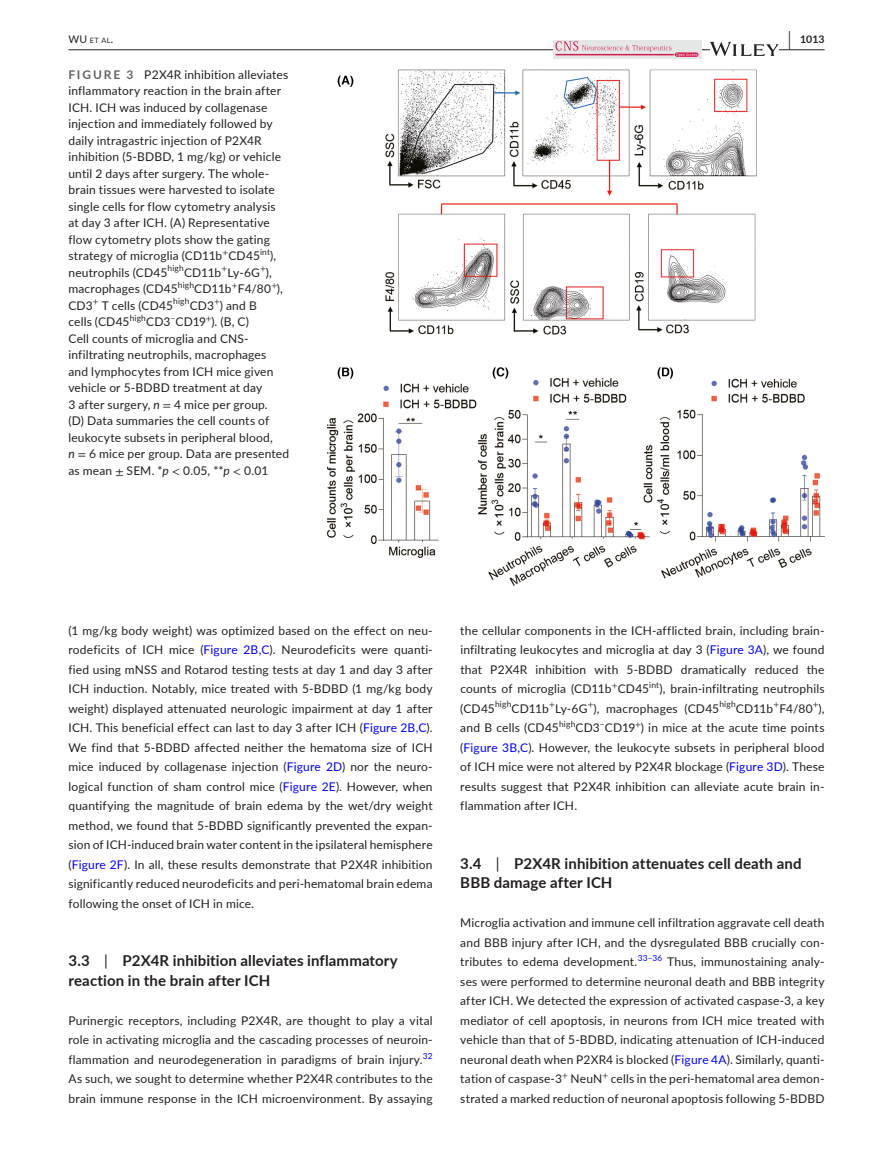
<style>
.page{position:relative;width:893px;height:1174px;background:#fff}
.page>*{position:absolute;margin:0;border:0;box-sizing:border-box;transform-origin:0 0}
.t1{font:700 15px/19.5px "Lato";letter-spacing:.01em;color:#231f20}
.t2{font:12px/19.5px "Lato";letter-spacing:.015em;color:#231f20;text-align:justify}
.t3{font:700 10.5px "Lato";color:#231f20}
.t4{font:8.4px "Lato";letter-spacing:.02em;color:#231f20}
.t5{font:8.4px "STIX";color:#231f20}
.t6{font:8.4px "Lato";color:#00f}
.t7{font:7.35px "Lato";color:#231f20}
.s1{font-size:10.5px}
.s2{font-size:19.5px}
.s3{font-weight:700;color:#636366}
.s4{font-style:italic}
.s5{font-family:"STIX"}
.s6{color:#00f}
.s7{font-weight:400}
</style>
<div class="page">
<hr style="left:68px;top:49px;width:756px;height:1px;background:#231f20">
<div style="left:553px;top:40px;width:148px;height:18px;background:#e5e6e6"></div>
<svg style="left:555px;top:41px;width:142px;height:16px"></svg>
<svg style="left:710px;top:42px;width:69px;height:14px"></svg>
<img style="left:327px;top:69px;width:497px;height:517px">
<p class="t7" style="left:68px;top:35px;width:46px"><span class="s1">WU</span> et al<span class="s1">.</span></p>
<p class="t3" style="left:789px;top:31px;width:37px"><span class="s2">|</span> 1013</p>
<p class="t2" style="left:68px;top:66px;width:221px;line-height:16.5px;text-align:left"><span class="s3">FIGURE 3</span> P2X4R inhibition alleviates inflammatory reaction in the brain after ICH. ICH was induced by collagenase injection and immediately followed by daily intragastric injection of P2X4R inhibition (5-BDBD, 1 mg/kg) or vehicle until 2 days after surgery. The whole&shy;brain tissues were harvested to isolate single cells for flow cytometry analysis at day 3 after ICH. (A) Representative flow cytometry plots show the gating strategy of microglia (CD11b</p>
<p class="t5" style="left:223px;top:246px;width:7px">+</p>
<p class="t2" style="left:229px;top:246px;width:33px">CD45</p>
<p class="t4" style="left:260px;top:246px;width:12px">int</p>
<p class="t2" style="left:270px;top:246px;width:7px">),</p>
<p class="t2" style="left:68px;top:262px;width:100px">neutrophils (CD45</p>
<p class="t4" style="left:167px;top:262px;width:18px">high</p>
<p class="t2" style="left:184px;top:262px;width:39px">CD11b</p>
<p class="t5" style="left:222px;top:263px;width:7px">+</p>
<p class="t2" style="left:227px;top:262px;width:34px">Ly-6G</p>
<p class="t5" style="left:260px;top:263px;width:7px">+</p>
<p class="t2" style="left:266px;top:262px;width:7px">),</p>
<p class="t2" style="left:68px;top:279px;width:111px">macrophages (CD45</p>
<p class="t4" style="left:178px;top:279px;width:18px">high</p>
<p class="t2" style="left:194px;top:279px;width:39px">CD11b</p>
<p class="t5" style="left:232px;top:279px;width:7px">+</p>
<p class="t2" style="left:238px;top:279px;width:35px">F4/80</p>
<p class="t5" style="left:271px;top:279px;width:7px">+</p>
<p class="t2" style="left:277px;top:279px;width:7px">),</p>
<p class="t2" style="left:68px;top:295px;width:26px">CD3</p>
<p class="t5" style="left:93px;top:296px;width:7px">+</p>
<p class="t2" style="left:102px;top:295px;width:73px">T cells (CD45</p>
<p class="t4" style="left:173px;top:295px;width:18px">high</p>
<p class="t2" style="left:190px;top:295px;width:26px">CD3</p>
<p class="t5" style="left:214px;top:296px;width:7px">+</p>
<p class="t2" style="left:220px;top:295px;width:38px">) and B</p>
<p class="t2" style="left:68px;top:312px;width:63px">cells (CD45</p>
<p class="t4" style="left:130px;top:312px;width:18px">high</p>
<p class="t2" style="left:146px;top:312px;width:104px">CD3 CD19 ). (B, C)</p>
<p class="t4" style="left:170px;top:312px;width:6px">−</p>
<p class="t5" style="left:206px;top:312px;width:7px">+</p>
<p class="t2" style="left:68px;top:330px;width:222px;line-height:16.5px;text-align:left">Cell counts of microglia and CNS&shy;infiltrating neutrophils, macrophages<br>and lymphocytes from ICH mice given vehicle or 5-BDBD treatment at day<br>3 after surgery, <span class="s4">n</span> <span class="s5">=</span> 4 mice per group.<br>(D) Data summaries the cell counts of leukocyte subsets in peripheral blood,<br><span class="s4">n</span> <span class="s5">=</span> 6 mice per group. Data are presented as mean <span class="s5">±</span> SEM. *<span class="s4">p</span> <span class="s5">&lt;</span> 0.05, **<span class="s4">p</span> <span class="s5">&lt;</span> 0.01</p>
<p class="t2" style="left:68px;top:620px;width:366px">(1 mg/kg body weight) was optimized based on the effect on neu&shy;rodeficits of ICH mice (<span class="s6">Figure 2B,C</span>). Neurodeficits were quanti&shy;fied using mNSS and Rotarod testing tests at day 1 and day 3 after ICH induction. Notably, mice treated with 5-BDBD (1 mg/kg body weight) displayed attenuated neurologic impairment at day 1 after ICH. This beneficial effect can last to day 3 after ICH (<span class="s6">Figure 2B,C</span>).<br>We find that 5-BDBD affected neither the hematoma size of ICH mice induced by collagenase injection (<span class="s6">Figure 2D</span>) nor the neuro&shy;logical function of sham control mice (<span class="s6">Figure 2E</span>). However, when quantifying the magnitude of brain edema by the wet/dry weight method, we found that 5-BDBD significantly prevented the expan&shy;sion of ICH-induced brain water content in the ipsilateral hemisphere (<span class="s6">Figure 2F</span>). In all, these results demonstrate that P2X4R inhibition significantly reduced neurodeficits and peri-hematomal brain edema following the onset of ICH in mice.</p>
<p class="t1" style="left:68px;top:950px;width:331px">3.3 <span class="s7">|</span> P2X4R inhibition alleviates inflammatory reaction in the brain after ICH</p>
<p class="t2" style="left:68px;top:1010px;width:366px">Purinergic receptors, including P2X4R, are thought to play a vital role in activating microglia and the cascading processes of neuroin&shy;flammation and neurodegeneration in paradigms of brain injury.<sup>32<br></sup>As such, we sought to determine whether P2X4R contributes to the brain immune response in the ICH microenvironment. By assaying</p>
<p class="t2" style="left:460px;top:620px;width:366px">the cellular components in the ICH-afflicted brain, including brain&shy;infiltrating leukocytes and microglia at day 3 (<span class="s6">Figure 3A</span>), we found that P2X4R inhibition with 5-BDBD dramatically reduced the counts of microglia (CD11b</p>
<p class="t5" style="left:612px;top:679px;width:7px">+</p>
<p class="t2" style="left:618px;top:678px;width:33px">CD45</p>
<p class="t4" style="left:649px;top:679px;width:12px">int</p>
<p class="t2" style="left:659px;top:678px;width:166px">), brain-infiltrating neutrophils</p>
<p class="t2" style="left:460px;top:698px;width:36px">(CD45</p>
<p class="t4" style="left:495px;top:698px;width:18px">high</p>
<p class="t2" style="left:512px;top:698px;width:39px">CD11b</p>
<p class="t5" style="left:549px;top:699px;width:7px">+</p>
<p class="t2" style="left:555px;top:698px;width:34px">Ly-6G</p>
<p class="t5" style="left:588px;top:699px;width:7px">+</p>
<p class="t2" style="left:593px;top:698px;width:127px">), macrophages (CD45</p>
<p class="t4" style="left:719px;top:698px;width:18px">high</p>
<p class="t2" style="left:736px;top:698px;width:39px">CD11b</p>
<p class="t5" style="left:773px;top:699px;width:7px">+</p>
<p class="t2" style="left:779px;top:698px;width:35px">F4/80</p>
<p class="t5" style="left:813px;top:699px;width:7px">+</p>
<p class="t2" style="left:818px;top:698px;width:7px">),</p>
<p class="t2" style="left:460px;top:717px;width:100px">and B cells (CD45</p>
<p class="t4" style="left:559px;top:718px;width:18px">high</p>
<p class="t2" style="left:576px;top:717px;width:250px">CD3 CD19 ) in mice at the acute time points</p>
<p class="t4" style="left:600px;top:718px;width:6px">−</p>
<p class="t5" style="left:635px;top:718px;width:7px">+</p>
<p class="t2" style="left:460px;top:737px;width:366px">(<span class="s6">Figure 3B,C</span>). However, the leukocyte subsets in peripheral blood of ICH mice were not altered by P2X4R blockage (<span class="s6">Figure 3D</span>). These results suggest that P2X4R inhibition can alleviate acute brain in&shy;flammation after ICH.</p>
<p class="t1" style="left:460px;top:853px;width:343px">3.4 <span class="s7">|</span> P2X4R inhibition attenuates cell death and<br>BBB damage after ICH</p>
<p class="t2" style="left:460px;top:912px;width:366px">Microglia activation and immune cell infiltration aggravate cell death and BBB injury after ICH, and the dysregulated BBB crucially con&shy;tributes to edema development.</p>
<p class="t6" style="left:638px;top:952px;width:26px">33–36</p>
<p class="t2" style="left:460px;top:951px;width:366px;text-indent:207px">Thus, immunostaining analy&shy;ses were performed to determine neuronal death and BBB integrity after ICH. We detected the expression of activated caspase-3, a key mediator of cell apoptosis, in neurons from ICH mice treated with vehicle than that of 5-BDBD, indicating attenuation of ICH-induced neuronal death when P2XR4 is blocked (<span class="s6">Figure 4A</span>). Similarly, quanti&shy;tation of caspase-3<sup>+</sup> NeuN<sup>+</sup> cells in the peri-hematomal area demon&shy;strated a marked reduction of neuronal apoptosis following 5-BDBD</p>
</div>
